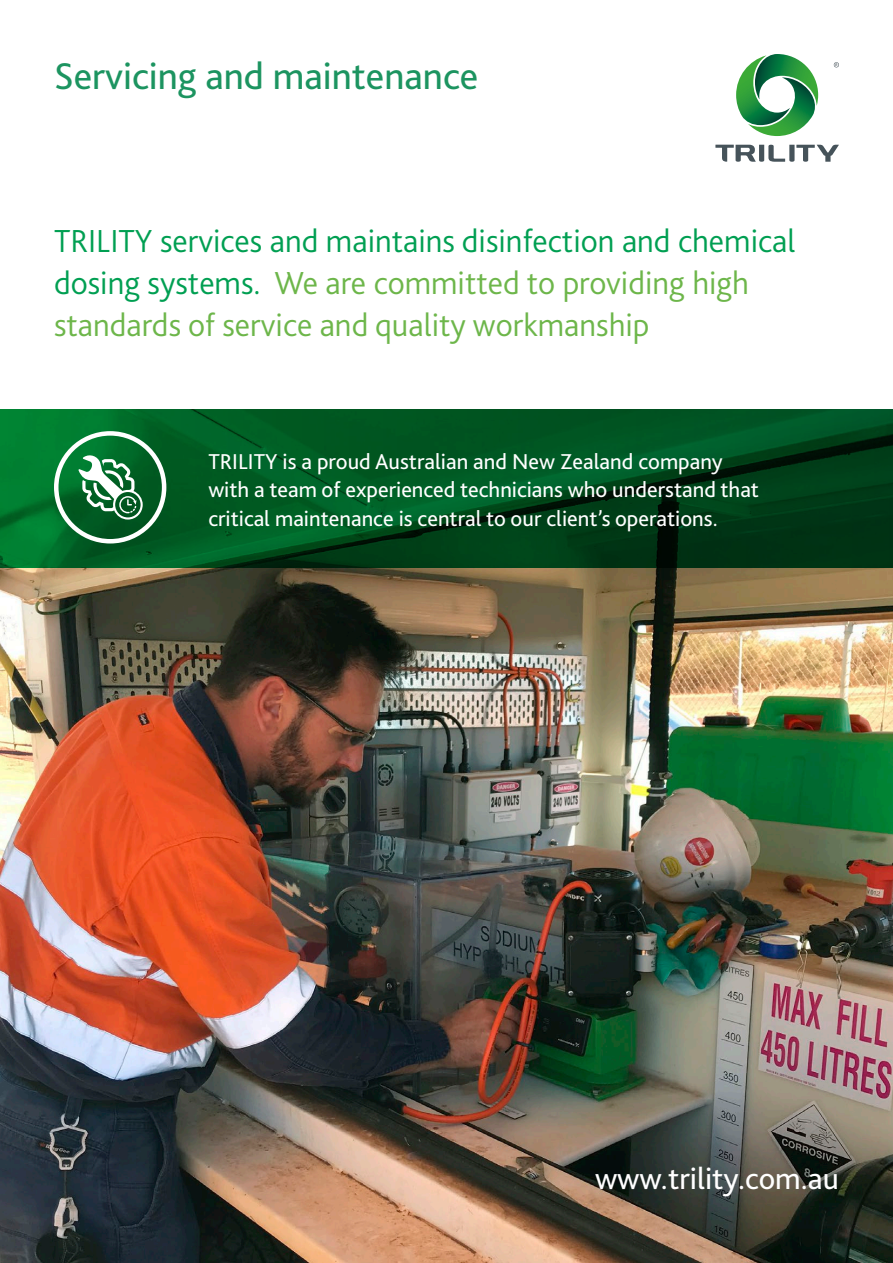
<style>
.page{position:relative;width:893px;height:1263px;background:#fff}
.page>*{position:absolute;margin:0;border:0;box-sizing:border-box;transform-origin:0 0}
.Name_of_fact_sheet{font:39px "Bliss 2";color:#1c9460}
.t1{font:300 33.3px/42px "Bliss 2";color:#6db64a}
.Web_address{font:31.5px "Bliss 2";color:#fff}
.Intro_copy_small{font:22.5px/28.5px "Bliss 2";color:#fff}
.s1{color:#009f52}
</style>
<div class="page">
<img style="left:0;top:567px;width:893px;height:696px">
<svg style="left:0;top:410px;width:893px;height:157px;background:#015121"></svg>
<svg style="left:736px;top:54px;width:83px;height:82px"></svg>
<svg style="left:715px;top:145px;width:124px;height:17px"></svg>
<svg style="left:834px;top:62px;width:5px;height:5px"></svg>
<div style="left:54px;top:431px;width:112px;height:112px;border:4px solid #fff;border-radius:50%"></div>
<svg style="left:78px;top:455px;width:65px;height:64px"></svg>
<p class="Name_of_fact_sheet" style="left:54px;top:52px;width:426px">Servicing and maintenance</p>
<p class="t1" style="left:54px;top:219px;width:743px"><span class="s1">TRILITY services and maintains disinfection and chemical dosing systems.</span> We are committed to providing high standards of service and quality workmanship</p>
<p class="Intro_copy_small" style="left:208px;top:447px;width:552px">TRILITY is a proud Australian and New Zealand company with a team of experienced technicians who understand that critical maintenance is central to our client’s operations.</p>
<p class="Web_address" style="left:595px;top:1159px;width:245px">www.trility.com.au</p>
</div>
